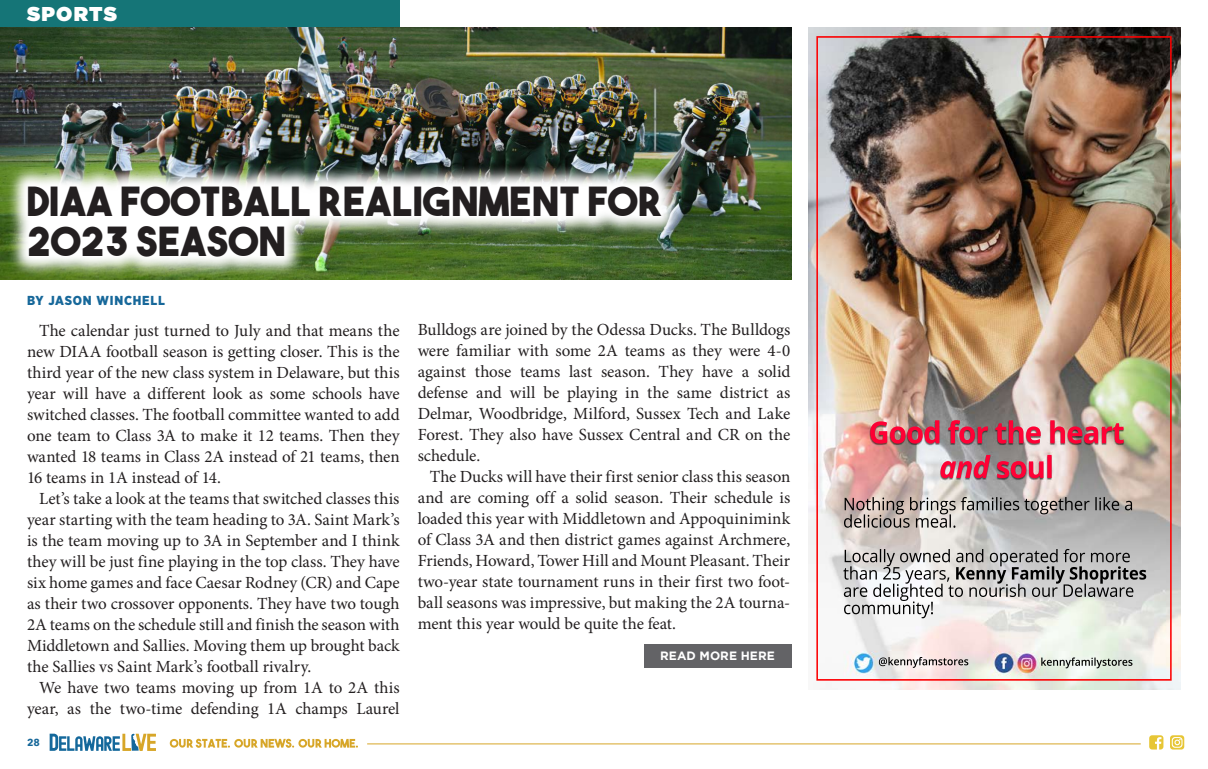
<style>
.page{position:relative;width:1208px;height:769px;background:#fff}
.page>*{position:absolute;margin:0;border:0;box-sizing:border-box;transform-origin:0 0}
.t1{font:40px/40px "The Bold Font";letter-spacing:.01em;color:#231f20}
.t2{font:900 20px "Gotham";letter-spacing:.055em;color:#fff}
.body_copy{font:17px/21px "Minion Pro";letter-spacing:-.005em;color:#231f20;text-align:justify}
.t3{font:900 13px "Gotham Narrow";letter-spacing:.06em;color:#17689a}
.t4{font:700 12px "Gotham";letter-spacing:.01em;color:#fff}
.t5{font:700 10px "Avenir Next";color:#17689a}
</style>
<div class="page">
<div style="left:0;top:0;width:399px;height:27px;background:#157577"></div>
<svg style="left:50px;top:733px;width:106px;height:17px"></svg>
<svg style="left:170px;top:738px;width:188px;height:9px"></svg>
<hr style="left:367px;top:743px;width:773px;height:1px;background:#d7a628">
<svg style="left:1149px;top:735px;width:14px;height:14px"></svg>
<svg style="left:1170px;top:735px;width:14px;height:14px"></svg>
<img style="left:0;top:27px;width:791px;height:252px">
<img style="left:6px;top:165px;width:676px;height:113px">
<div style="left:643px;top:643px;width:148px;height:24px;background:#636366"></div>
<img style="left:808px;top:27px;width:372px;height:662px">
<img style="left:816px;top:36px;width:355px;height:644px">
<p class="t2" style="left:27px;top:0;width:91px">SPORTS</p>
<p class="t1" style="left:27px;top:181px;width:636px">DIAA FOOTBALL REALIGNMENT FOR<br>2023 SEASON</p>
<p class="t3" style="left:27px;top:292px;width:139px">BY JASON WINCHELL</p>
<p class="body_copy" style="left:27px;top:320px;width:374px;text-indent:12px">The calendar just turned to July and that means the new DIAA football season is getting closer. This is the third year of the new class system in Delaware, but this year will have a different look as some schools have switched classes. The football committee wanted to add one team to Class 3A to make it 12 teams. Then they wanted 18 teams in Class 2A instead of 21 teams, then 16 teams in 1A instead of 14.</p>
<p class="body_copy" style="left:27px;top:488px;width:374px;text-indent:12px">Let’s take a look at the teams that switched classes this year starting with the team heading to 3A. Saint Mark’s is the team moving up to 3A in September and I think they will be just fine playing in the top class. They have six home games and face Caesar Rodney (CR) and Cape as their two crossover opponents. They have two tough 2A teams on the schedule still and finish the season with Middletown and Sallies. Moving them up brought back the Sallies vs Saint Mark’s football rivalry.</p>
<p class="body_copy" style="left:27px;top:677px;width:374px;text-align:right">We have two teams moving up from 1A to 2A this year, as the two-time defending 1A champs Laurel</p>
<p class="body_copy" style="left:417px;top:318px;width:374px">Bulldogs are joined by the Odessa Ducks. The Bulldogs were familiar with some 2A teams as they were 4-0 against those teams last season. They have a solid defense and will be playing in the same district as Delmar, Woodbridge, Milford, Sussex Tech and Lake Forest. They also have Sussex Central and CR on the schedule.</p>
<p class="body_copy" style="left:417px;top:465px;width:374px;text-indent:12px">The Ducks will have their first senior class this season and are coming off a solid season. Their schedule is loaded this year with Middletown and Appoquinimink of Class 3A and then district games against Archmere, Friends, Howard, Tower Hill and Mount Pleasant. Their two-year state tournament runs in their first two foot&shy;ball seasons was impressive, but making the 2A tourna&shy;ment this year would be quite the feat.</p>
<p class="t4" style="left:660px;top:648px;width:116px">READ MORE HERE</p>
<p class="t5" style="left:27px;top:733px;width:14px">28</p>
</div>
